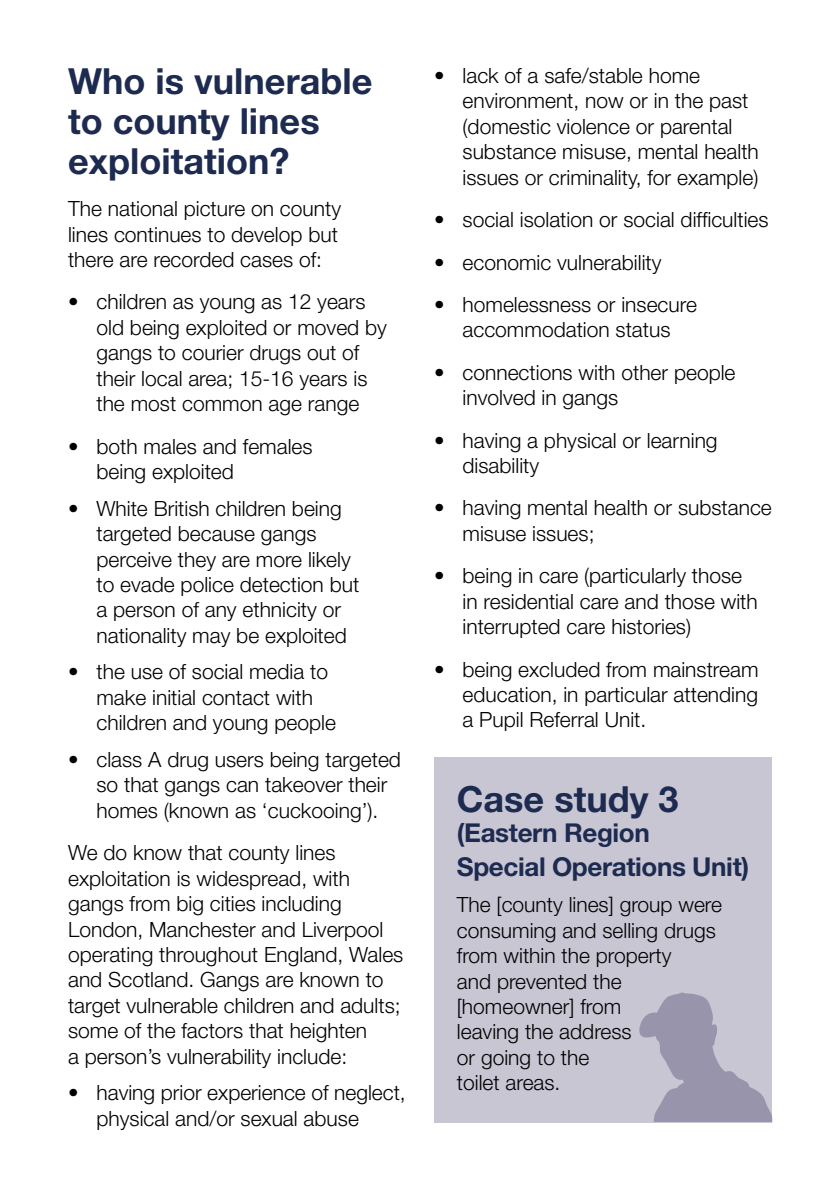
<style>
.page{position:relative;width:840px;height:1191px;background:#fff}
.page>*{position:absolute;margin:0;border:0;box-sizing:border-box;transform-origin:0 0}
.body_text{font:700 36px/40px "Helvetica Neue LT Pro";color:#1e2b50}
.t1{font:700 26px/34px "Helvetica Neue LT Pro";letter-spacing:-.015em;color:#1e2b50}
.bullets{font:300 21px/25.4px "Helvetica Neue LT Pro";color:#000}
.body_text-2{font:300 21px/25.4px "Helvetica Neue LT Pro";color:#000}
</style>
<div class="page">
<div style="left:434px;top:757px;width:337px;height:366px;background:#c9c6d4"></div>
<svg style="left:639px;top:992px;width:132px;height:130px"></svg>
<p class="body_text" style="left:68px;top:60px;width:305px">Who is vulnerable to county lines exploitation?</p>
<p class="body_text-2" style="left:68px;top:196px;width:274px">The national picture on county lines continues to develop but there are recorded cases of:</p>
<p class="bullets" style="left:96px;top:289px;width:292px;text-indent:-28px">• children as young as 12 years old being exploited or moved by gangs to courier drugs out of their local area; 15-16 years is the most common age range</p>
<p class="bullets" style="left:96px;top:433px;width:217px;text-indent:-28px">• both males and females being exploited</p>
<p class="bullets" style="left:96px;top:495px;width:264px;text-indent:-28px">• White British children being targeted because gangs perceive they are more likely to evade police detection but a person of any ethnicity or nationality may be exploited</p>
<p class="bullets" style="left:96px;top:659px;width:241px;text-indent:-28px">• the use of social media to make initial contact with children and young people</p>
<p class="bullets" style="left:96px;top:746px;width:306px;text-indent:-28px">• class A drug users being targeted so that gangs can takeover their homes (known as ‘cuckooing’).</p>
<p class="body_text-2" style="left:68px;top:839px;width:336px">We do know that county lines exploitation is widespread, with gangs from big cities including London, Manchester and Liverpool operating throughout England, Wales and Scotland. Gangs are known to target vulnerable children and adults; some of the factors that heighten<br>a person’s vulnerability include:</p>
<p class="bullets" style="left:96px;top:1079px;width:310px;text-indent:-28px">• having prior experience of neglect, physical and/or sexual abuse</p>
<p class="bullets" style="left:462px;top:62px;width:297px;text-indent:-28px">• lack of a safe/stable home environment, now or in the past (domestic violence or parental substance misuse, mental health issues or criminality, for example)</p>
<p class="bullets" style="left:434px;top:206px;width:336px">• social isolation or social difficulties</p>
<p class="bullets" style="left:434px;top:249px;width:229px">• economic vulnerability</p>
<p class="bullets" style="left:434px;top:291px;width:264px;text-align:center">• homelessness or insecure accommodation status</p>
<p class="bullets" style="left:462px;top:359px;width:274px;text-indent:-28px">• connections with other people involved in gangs</p>
<p class="bullets" style="left:462px;top:427px;width:256px;text-indent:-28px">• having a physical or learning disability</p>
<p class="bullets" style="left:462px;top:495px;width:310px;text-indent:-28px">• having mental health or substance misuse issues;</p>
<p class="bullets" style="left:462px;top:562px;width:296px;text-indent:-28px">• being in care (particularly those in residential care and those with interrupted care histories)</p>
<p class="bullets" style="left:462px;top:656px;width:297px;text-align:justify;text-indent:-28px">• being excluded from mainstream education, in particular attending a Pupil Referral Unit.</p>
<p class="body_text" style="left:456px;top:778px;width:223px">Case study 3</p>
<p class="t1" style="left:456px;top:814px;width:293px">(Eastern Region<br>Special Operations Unit)</p>
<p class="body_text-2" style="left:456px;top:891px;width:266px">The [county lines] group were consuming and selling drugs from within the property<br>and prevented the [homeowner] from<br>leaving the address<br>or going to the<br>toilet areas.</p>
</div>
